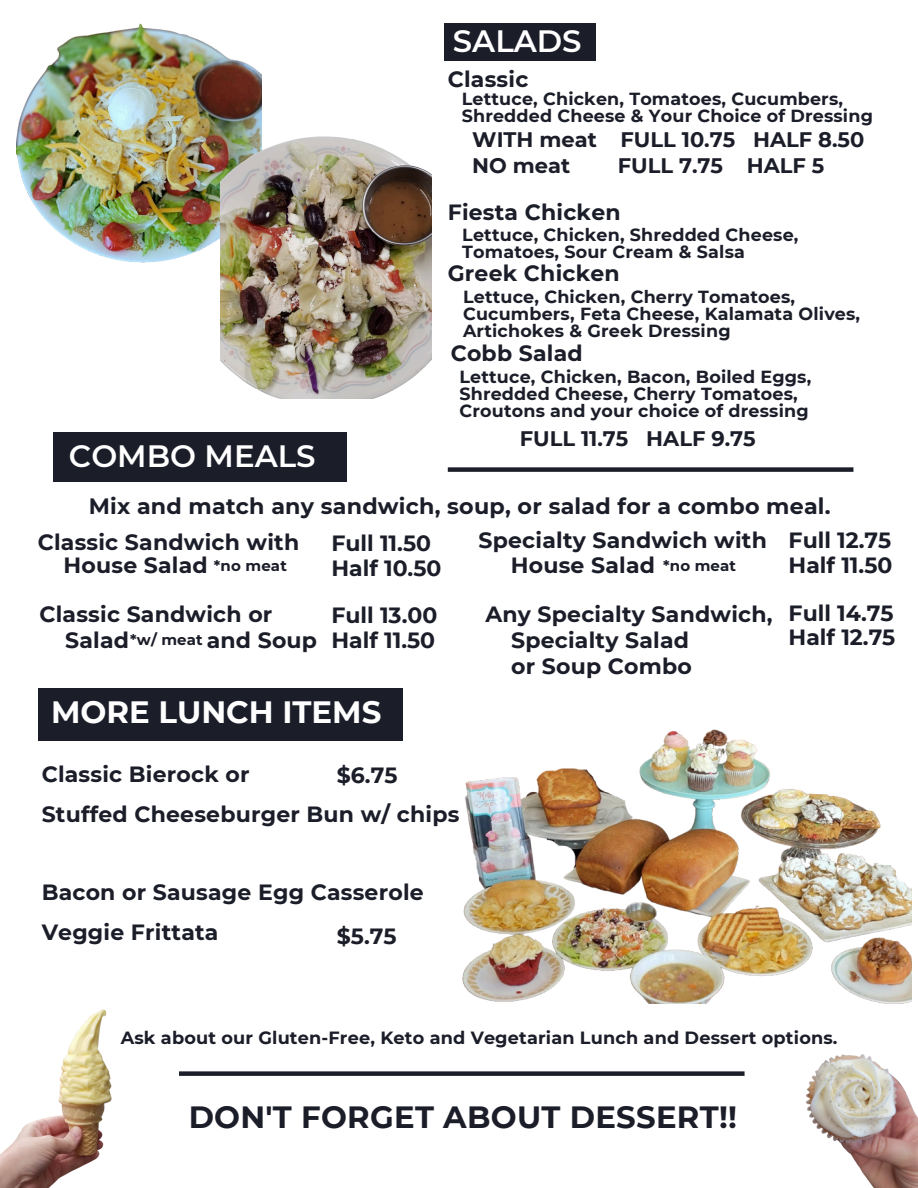
<style>
.page{position:relative;width:918px;height:1188px;background:#fff}
.page>*{position:absolute;margin:0;border:0;box-sizing:border-box;transform-origin:0 0}
.t1{font:700 30.75px "Montserrat";letter-spacing:.01em;color:#1b1d29}
.t2{font:600 30.75px "Montserrat";color:#fff}
.t3{font:700 30.75px "Montserrat";color:#fff}
.t4{font:700 22.2px "Montserrat";letter-spacing:.01em;color:#1b1d29}
.t5{font:700 22.05px/24.8px "Montserrat";letter-spacing:.01em;color:#1b1d29}
.t6{font:700 21px "Montserrat";color:#1b1d29}
.t7{font:700 17.7px "Montserrat";letter-spacing:.01em;color:#1b1d29}
.t8{font:700 17.55px/16.8px "Montserrat";letter-spacing:.01em;color:#1b1d29}
.t9{font:700 15px "Montserrat";letter-spacing:.01em;color:#1b1d29}
</style>
<div class="page">
<div style="left:54px;top:433px;width:293px;height:49px;background:#1b1d29"></div>
<div style="left:38px;top:688px;width:365px;height:52px;background:#1b1d29"></div>
<div style="left:179px;top:1071px;width:566px;height:5px;background:#1b1d29"></div>
<div style="left:444px;top:23px;width:152px;height:38px;background:#1b1d29"></div>
<img style="left:17px;top:23px;width:245px;height:240px">
<img style="left:462px;top:729px;width:449px;height:275px">
<img style="left:220px;top:115px;width:212px;height:284px">
<img style="left:0;top:1009px;width:112px;height:179px">
<img style="left:806px;top:1054px;width:112px;height:134px">
<div style="left:448px;top:467px;width:405px;height:5px;background:#1b1d29"></div>
<h3 class="t2" style="left:453px;top:22px;width:130px">SALADS</h3>
<h3 class="t5" style="left:448px;top:67px;width:82px">Classic</h3>
<h3 class="t8" style="left:462px;top:90px;width:413px">Lettuce, Chicken, Tomatoes, Cucumbers,<br>Shredded Cheese &amp; Your Choice of Dressing</h3>
<h3 class="t6" style="left:472px;top:127px;width:393px">WITH meat FULL 10.75 HALF 8.50</h3>
<h3 class="t6" style="left:472px;top:153px;width:99px">NO meat</h3>
<h3 class="t6" style="left:618px;top:153px;width:208px">FULL 7.75 HALF 5</h3>
<h3 class="t5" style="left:448px;top:200px;width:174px">Fiesta Chicken</h3>
<h1 class="t8" style="left:462px;top:226px;width:338px">Lettuce, Chicken, Shredded Cheese,<br>Tomatoes, Sour Cream &amp; Salsa</h1>
<p class="t5" style="left:448px;top:260px;width:173px">Greek Chicken</p>
<h3 class="t8" style="left:463px;top:288px;width:399px">Lettuce, Chicken, Cherry Tomatoes,<br>Cucumbers, Feta Cheese, Kalamata Olives,<br>Artichokes &amp; Greek Dressing</h3>
<h3 class="t2" style="left:69px;top:437px;width:248px">COMBO MEALS</h3>
<p class="t5" style="left:451px;top:340px;width:134px">Cobb Salad</p>
<h4 class="t8" style="left:459px;top:368px;width:353px">Lettuce, Chicken, Bacon, Boiled Eggs,<br>Shredded Cheese, Cherry Tomatoes,<br>Croutons and your choice of dressing</h4>
<p class="t6" style="left:520px;top:425px;width:237px">FULL 11.75 HALF 9.75</p>
<h1 class="t4" style="left:89px;top:493px;width:743px">Mix and match any sandwich, soup, or salad for a combo meal.</h1>
<h3 class="t5" style="left:511px;top:527px;width:258px;line-height:25.8px;text-indent:-32px">Specialty Sandwich with<br>House Salad</h3>
<h3 class="t5" style="left:511px;top:602px;width:263px;line-height:25.8px;text-indent:-26px">Any Specialty Sandwich,<br>Specialty Salad<br>or Soup Combo</h3>
<h4 class="t5" style="left:64px;top:530px;width:237px;line-height:23.7px;text-indent:-26px">Classic Sandwich with<br>House Salad</h4>
<h3 class="t5" style="left:331px;top:531px;width:112px">Full 11.50<br>Half 10.50</h3>
<h4 class="t5" style="left:65px;top:601px;width:209px;line-height:25.8px;text-indent:-26px">Classic Sandwich or<br>Salad</h4>
<h3 class="t9" style="left:214px;top:556px;width:74px">*no meat</h3>
<h3 class="t9" style="left:663px;top:556px;width:74px">*no meat</h3>
<h2 class="t5" style="left:331px;top:603px;width:107px">Full 13.00<br>Half 11.50</h2>
<h4 class="t5" style="left:207px;top:627px;width:112px">and Soup</h4>
<p class="t9" style="left:130px;top:630px;width:74px">*w/ meat</p>
<h3 class="t3" style="left:51px;top:693px;width:332px">MORE LUNCH ITEMS</h3>
<h3 class="t5" style="left:42px;top:755px;width:419px;line-height:39.3px">Classic Bierock or<br>Stuffed Cheeseburger Bun w/ chips</h3>
<h3 class="t5" style="left:337px;top:763px;width:62px">$6.75</h3>
<h3 class="t5" style="left:789px;top:528px;width:105px">Full 12.75<br>Half 11.50</h3>
<p class="t5" style="left:789px;top:600px;width:108px">Full 14.75<br>Half 12.75</p>
<h4 class="t5" style="left:42px;top:873px;width:384px;line-height:39.3px">Bacon or Sausage Egg Casserole<br>Veggie Frittata</h4>
<h1 class="t5" style="left:337px;top:924px;width:61px">$5.75</h1>
<p class="t7" style="left:121px;top:1027px;width:718px">Ask about our Gluten-Free, Keto and Vegetarian Lunch and Dessert options.</p>
<h3 class="t1" style="left:189px;top:1099px;width:550px">DON'T FORGET ABOUT DESSERT!!</h3>
</div>
